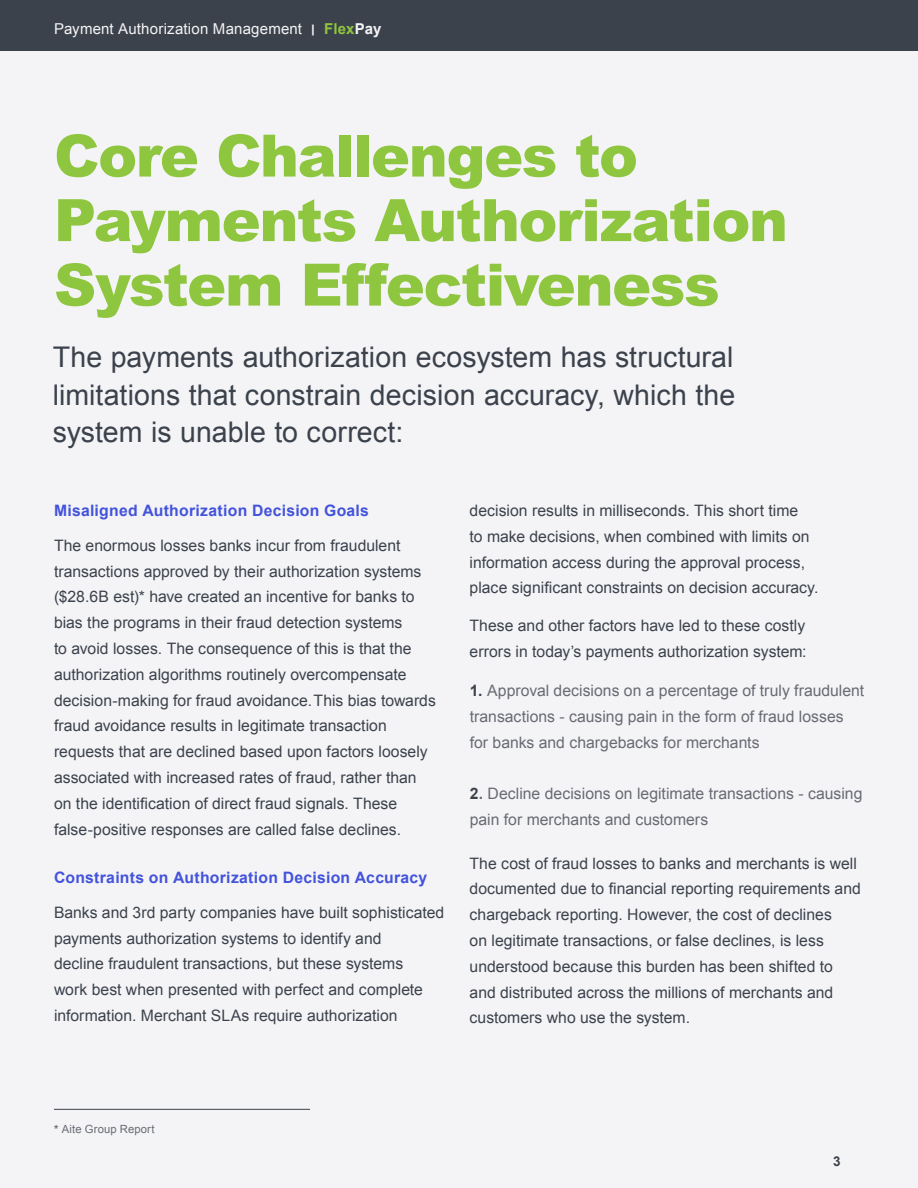
<style>
.page{position:relative;width:918px;height:1188px;background:#fff}
.page>*{position:absolute;margin:0;border:0;box-sizing:border-box;transform-origin:0 0}
.t1{font:900 58.5px/64.5px "Arial";letter-spacing:-.025em;color:#8fc640}
.t2{font:28.5px/37.5px "Arial";letter-spacing:.005em;color:#3c424c;text-align:justify}
.t3{font:15.75px/25.8px "Arial";color:#3c424c}
.t4{font:15.75px/25.8px "Arial";color:#686b74}
.t5{font:700 15.75px "Arial";letter-spacing:.015em;color:#4353db}
.t6{font:15px "Arial";letter-spacing:.015em;color:#f4f4f6}
.t7{font:700 13.5px "Arial";color:#3c424c}
.t8{font:11.25px "Arial";letter-spacing:.015em;color:#686b74}
.s1{font-weight:700}
.s2{font-weight:700;color:#8fc640}
.s3{font-weight:700;color:#3c424c}
</style>
<div class="page">
<div style="left:0;top:0;width:918px;height:54px;background:#3c424c"></div>
<div style="left:0;top:52px;width:918px;height:1136px;background:#f4f4f6"></div>
<hr style="left:54px;top:1109px;width:256px;height:1px;background:#3c424c">
<p class="t6" style="left:54px;top:19px;width:329px">Payment Authorization Management <span class="s1">׀</span> <span class="s2">Flex</span><span class="s1">Pay</span></p>
<h1 class="t1" style="left:54px;top:122px;width:736px">Core Challenges to<br>Payments Authorization<br>System Effectiveness</h1>
<h2 class="t2" style="left:53px;top:339px;width:684px">The payments authorization ecosystem has structural limitations that constrain decision accuracy, which the system is unable to correct:</h2>
<p class="t5" style="left:54px;top:500px;width:316px">Misaligned Authorization Decision Goals</p>
<p class="t3" style="left:54px;top:533px;width:383px">The enormous losses banks incur from fraudulent transactions approved by their authorization systems ($28.6B est)* have created an incentive for banks to bias the programs in their fraud detection systems<br>to avoid losses. The consequence of this is that the authorization algorithms routinely overcompensate decision-making for fraud avoidance. This bias towards fraud avoidance results in legitimate transaction requests that are declined based upon factors loosely associated with increased rates of fraud, rather than on the identification of direct fraud signals. These false-positive responses are called false declines.</p>
<p class="t5" style="left:54px;top:867px;width:375px">Constraints on Authorization Decision Accuracy</p>
<p class="t3" style="left:54px;top:900px;width:392px">Banks and 3rd party companies have built sophisticated payments authorization systems to identify and<br>decline fraudulent transactions, but these systems<br>work best when presented with perfect and complete information. Merchant SLAs require authorization</p>
<p class="t3" style="left:470px;top:498px;width:350px">decision results in milliseconds. This short time<br>to make decisions, when combined with limits on information access during the approval process, place significant constraints on decision accuracy.</p>
<p class="t3" style="left:470px;top:613px;width:339px">These and other factors have led to these costly errors in today’s payments authorization system:</p>
<p class="t4" style="left:470px;top:678px;width:396px"><span class="s3">1.</span> Approval decisions on a percentage of truly fraudulent transactions - causing pain in the form of fraud losses for banks and chargebacks for merchants</p>
<p class="t4" style="left:470px;top:781px;width:394px"><span class="s3">2</span><span class="s1">.</span> Decline decisions on legitimate transactions - causing pain for merchants and customers</p>
<p class="t3" style="left:470px;top:850px;width:393px">The cost of fraud losses to banks and merchants is well documented due to financial reporting requirements and chargeback reporting. However, the cost of declines<br>on legitimate transactions, or false declines, is less understood because this burden has been shifted to and distributed across the millions of merchants and customers who use the system.</p>
<p class="t8" style="left:54px;top:1122px;width:102px"><span class="s1">*</span> Aite Group Report</p>
<p class="t7" style="left:833px;top:1152px;width:9px">3</p>
</div>
